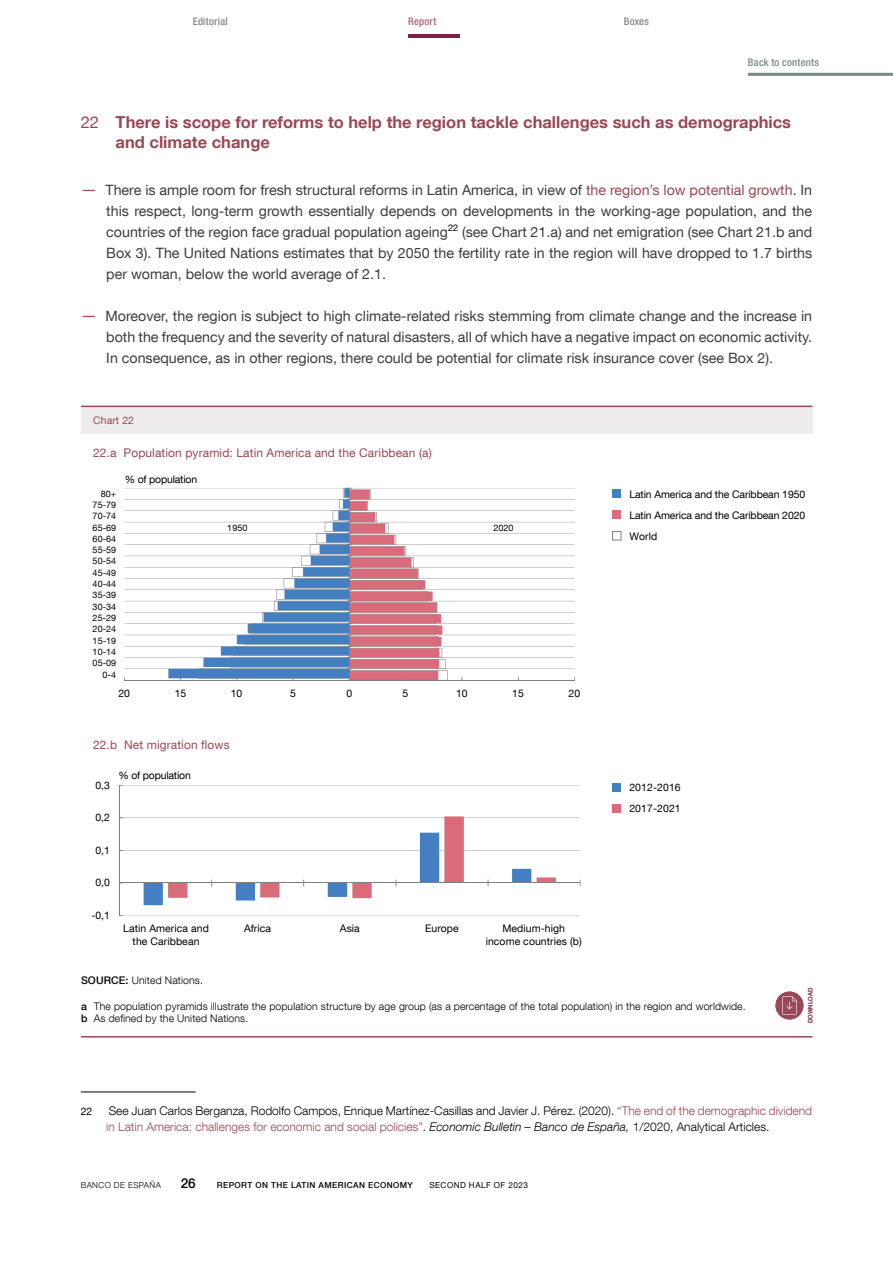
<style>
.page{position:relative;width:893px;height:1263px;background:#fff}
.page>*{position:absolute;margin:0;border:0;box-sizing:border-box;transform-origin:0 0}
.Título_fichas{font:700 16.5px/19.8px "Bd E Neue Helvetica";color:#984856}
.Texto_ficha_Bullets{font:14.25px/21px "Bd E Neue Helvetica";color:#3c3c3b;text-align:justify}
.t1{font:500 13.5px "Bd E Neue Helvetica";color:#000}
.Citas_10_fichas{font:300 12px/16.5px "Bd E Neue Helvetica";color:#000}
.t2{font:12px "Bd E Neue Helvetica";letter-spacing:.01em;color:#984856}
.Citas_10_fichas-2{font:10.5px/12.6px "Bd E Neue Helvetica";letter-spacing:-.005em;color:#000;text-align:center}
.t3{font:300 10.5px/12.6px "Bd E Neue Helvetica";letter-spacing:.01em;color:#000}
.t4{font:500 condensed 10.5px "Bd E Neue Helvetica";letter-spacing:.025em;color:#7a8785}
.t5{font:10.5px "Bd E Neue Helvetica";letter-spacing:.01em;color:#984856}
.t6{font:500 condensed 10.5px "Bd E Neue Helvetica";letter-spacing:.025em;color:#a6627e}
.t7{font:9px "Bd E Neue Helvetica";letter-spacing:.005em;color:#000}
.t8{font:500 8.25px "Bd E Neue Helvetica";letter-spacing:.05em;color:#000}
.t9{font:8.25px "Bd E Neue Helvetica";letter-spacing:.05em;color:#000}
.t10{font:300 8.25px "Bd E Neue Helvetica";letter-spacing:.05em;color:#000}
.t11{font:500 6px "Bd E Neue Helvetica";color:#984856}
.s1{font-weight:400}
.s2{font-size:16.5px;color:#9b515d}
.s3{color:#984856}
.s4{font-weight:500}
.s5{font-style:italic}
</style>
<div class="page">
<hr style="left:408px;top:34px;width:52px;height:4px;background:#801f47">
<hr style="left:748px;top:73px;width:145px;height:3px;background:#7a8785">
<hr style="left:81px;top:1091px;width:115px;height:1px;background:#000">
<hr style="left:81px;top:1036px;width:731px;height:1px;background:#984856">
<hr style="left:119px;top:915px;width:461px;height:1px;background:#a6a5a5">
<hr style="left:119px;top:850px;width:461px;height:1px;background:#a6a5a5">
<hr style="left:119px;top:817px;width:461px;height:1px;background:#a6a5a5">
<hr style="left:119px;top:785px;width:461px;height:1px;background:#a6a5a5">
<hr style="left:119px;top:785px;width:1px;height:130px;background:#7f8080">
<hr style="left:119px;top:882px;width:461px;height:1px;background:#7f8080">
<svg style="left:144px;top:816px;width:412px;height:89px"></svg>
<hr style="left:124px;top:668px;width:451px;height:1px;background:#a6a5a5">
<hr style="left:124px;top:657px;width:451px;height:1px;background:#a6a5a5">
<hr style="left:124px;top:646px;width:451px;height:1px;background:#a6a5a5">
<hr style="left:124px;top:635px;width:451px;height:1px;background:#a6a5a5">
<hr style="left:124px;top:623px;width:451px;height:1px;background:#a6a5a5">
<hr style="left:124px;top:612px;width:451px;height:1px;background:#a6a5a5">
<hr style="left:124px;top:601px;width:451px;height:1px;background:#a6a5a5">
<hr style="left:124px;top:589px;width:451px;height:1px;background:#a6a5a5">
<hr style="left:124px;top:578px;width:451px;height:1px;background:#a6a5a5">
<hr style="left:124px;top:567px;width:451px;height:1px;background:#a6a5a5">
<hr style="left:124px;top:556px;width:451px;height:1px;background:#a6a5a5">
<hr style="left:124px;top:544px;width:451px;height:1px;background:#a6a5a5">
<hr style="left:124px;top:533px;width:451px;height:1px;background:#a6a5a5">
<hr style="left:124px;top:522px;width:451px;height:1px;background:#a6a5a5">
<hr style="left:124px;top:510px;width:451px;height:1px;background:#a6a5a5">
<hr style="left:124px;top:499px;width:451px;height:1px;background:#a6a5a5">
<hr style="left:124px;top:488px;width:451px;height:1px;background:#a6a5a5">
<hr style="left:124px;top:680px;width:451px;height:1px;background:#7f8080">
<svg style="left:168px;top:488px;width:280px;height:192px"></svg>
<div style="left:613px;top:804px;width:8px;height:8px;background:#da6b7a"></div>
<div style="left:613px;top:783px;width:8px;height:8px;background:#4480c1"></div>
<div style="left:612px;top:531px;width:9px;height:9px;border:1px solid #7f8080"></div>
<div style="left:613px;top:511px;width:8px;height:8px;background:#da6b7a"></div>
<div style="left:613px;top:490px;width:8px;height:8px;background:#4480c1"></div>
<div style="left:81px;top:406px;width:731px;height:28px;background:#efeced"></div>
<hr style="left:81px;top:406px;width:731px;height:1px;background:#984856">
<div style="left:775px;top:991px;width:28px;height:28px;background:#984856;border-radius:50%"></div>
<svg style="left:782px;top:996px;width:15px;height:19px"></svg>
<p class="t4" style="left:193px;top:15px;width:37px">Editorial</p>
<p class="t6" style="left:408px;top:15px;width:30px">Report</p>
<p class="t4" style="left:624px;top:15px;width:27px">Boxes</p>
<p class="t4" style="left:748px;top:56px;width:72px">Back to contents</p>
<p class="Título_fichas" style="left:116px;top:112px;width:677px;text-indent:-35px"><span class="s1">22</span> There is scope for reforms to help the region tackle challenges such as demographics and climate change</p>
<p class="Texto_ficha_Bullets" style="left:106px;top:179px;width:707px;text-indent:-26px"><span class="s2">—</span> There is ample room for fresh structural reforms in Latin America, in view of <span class="s3">the region’s low potential growth</span>. In this respect, long-term growth essentially depends on developments in the working-age population, and the countries of the region face gradual population ageing<sup>22</sup> (see Chart 21.a) and net emigration (see Chart 21.b and Box 3). The United Nations estimates that by 2050 the fertility rate in the region will have dropped to 1.7 births per woman, below the world average of 2.1.</p>
<p class="Texto_ficha_Bullets" style="left:106px;top:305px;width:707px;text-indent:-26px"><span class="s2">—</span> Moreover, the region is subject to high climate-related risks stemming from climate change and the increase in both the frequency and the severity of natural disasters, all of which have a negative impact on economic activity.<br>In consequence, as in other regions, there could be potential for climate risk insurance cover (see Box 2).</p>
<p class="t5" style="left:93px;top:413px;width:42px">Chart 22</p>
<p class="t2" style="left:93px;top:445px;width:340px">22.a Population pyramid: Latin America and the Caribbean (a)</p>
<p class="t7" style="left:101px;top:488px;width:17px">80+</p>
<p class="t7" style="left:93px;top:499px;width:25px">75-79</p>
<p class="t7" style="left:93px;top:510px;width:25px">70-74</p>
<p class="t7" style="left:93px;top:522px;width:25px">65-69</p>
<p class="t7" style="left:93px;top:533px;width:25px">60-64</p>
<p class="t7" style="left:93px;top:544px;width:25px">55-59</p>
<p class="t7" style="left:93px;top:556px;width:25px">50-54</p>
<p class="t7" style="left:93px;top:567px;width:25px">45-49</p>
<p class="t7" style="left:93px;top:578px;width:25px">40-44</p>
<p class="t7" style="left:93px;top:589px;width:25px">35-39</p>
<p class="t7" style="left:93px;top:601px;width:25px">30-34</p>
<p class="t7" style="left:93px;top:612px;width:25px">25-29</p>
<p class="t7" style="left:93px;top:624px;width:25px">20-24</p>
<p class="t7" style="left:93px;top:635px;width:25px">15-19</p>
<p class="t7" style="left:93px;top:646px;width:25px">10-14</p>
<p class="t7" style="left:93px;top:657px;width:25px">05-09</p>
<p class="t7" style="left:103px;top:669px;width:15px">0-4</p>
<p class="Citas_10_fichas-2" style="left:125px;top:473px;width:74px">% of population</p>
<p class="t7" style="left:227px;top:523px;width:22px">1950</p>
<p class="t7" style="left:494px;top:523px;width:22px">2020</p>
<p class="Citas_10_fichas-2" style="left:118px;top:686px;width:13px">20</p>
<p class="Citas_10_fichas-2" style="left:175px;top:686px;width:13px">15</p>
<p class="Citas_10_fichas-2" style="left:231px;top:686px;width:13px">10</p>
<p class="Citas_10_fichas-2" style="left:290px;top:686px;width:7px">5</p>
<p class="Citas_10_fichas-2" style="left:346px;top:686px;width:7px">0</p>
<p class="Citas_10_fichas-2" style="left:403px;top:686px;width:7px">5</p>
<p class="Citas_10_fichas-2" style="left:456px;top:686px;width:13px">10</p>
<p class="Citas_10_fichas-2" style="left:512px;top:686px;width:13px">15</p>
<p class="Citas_10_fichas-2" style="left:569px;top:686px;width:13px">20</p>
<p class="t2" style="left:93px;top:737px;width:138px">22.b Net migration flows</p>
<p class="Citas_10_fichas-2" style="left:95px;top:778px;width:16px">0,3</p>
<p class="Citas_10_fichas-2" style="left:95px;top:811px;width:16px">0,2</p>
<p class="Citas_10_fichas-2" style="left:95px;top:843px;width:16px">0,1</p>
<p class="Citas_10_fichas-2" style="left:95px;top:876px;width:16px">0,0</p>
<p class="Citas_10_fichas-2" style="left:91px;top:908px;width:20px">-0,1</p>
<p class="Citas_10_fichas-2" style="left:118px;top:769px;width:74px">% of population</p>
<p class="Citas_10_fichas-2" style="left:244px;top:922px;width:29px">Africa</p>
<p class="Citas_10_fichas-2" style="left:340px;top:922px;width:22px">Asia</p>
<p class="Citas_10_fichas-2" style="left:425px;top:922px;width:35px">Europe</p>
<p class="Citas_10_fichas-2" style="left:123px;top:922px;width:87px">Latin America and the Caribbean</p>
<p class="Citas_10_fichas-2" style="left:486px;top:922px;width:98px">Medium-high income countries (b)</p>
<p class="Citas_10_fichas-2" style="left:629px;top:487px;width:177px">Latin America and the Caribbean 1950</p>
<p class="Citas_10_fichas-2" style="left:629px;top:508px;width:177px">Latin America and the Caribbean 2020</p>
<p class="Citas_10_fichas-2" style="left:629px;top:529px;width:30px">World</p>
<p class="Citas_10_fichas-2" style="left:629px;top:781px;width:53px">2012-2016</p>
<p class="Citas_10_fichas-2" style="left:629px;top:802px;width:53px">2017-2021</p>
<p class="t3" style="left:81px;top:973px;width:123px"><span class="s4">SOURCE:</span> United Nations.</p>
<p class="t3" style="left:81px;top:999px;width:666px"><span class="s4">a</span> The population pyramids illustrate the population structure by age group (as a percentage of the total population) in the region and worldwide. <span class="s4">b</span> As defined by the United Nations.</p>
<p class="t11" style="left:807px;top:1023px;width:37px;rotate:-90deg">DOWNLOAD</p>
<p class="Citas_10_fichas-2" style="left:81px;top:1104px;width:13px">22</p>
<p class="Citas_10_fichas" style="left:106px;top:1102px;width:707px">See Juan Carlos Berganza, Rodolfo Campos, Enrique Martínez-Casillas and Javier J. Pérez. (2020). <span class="s3">“The end of the demographic dividend in Latin America: challenges for economic and social policies”</span>. <span class="s5">Economic Bulletin – Banco de España,</span> 1/2020, Analytical Articles.</p>
<p class="t10" style="left:81px;top:1180px;width:82px">BANCO DE ESPAÑA</p>
<p class="t1" style="left:181px;top:1175px;width:16px">26</p>
<p class="t8" style="left:217px;top:1180px;width:198px">REPORT ON THE LATIN AMERICAN ECONOMY</p>
<p class="t9" style="left:429px;top:1180px;width:100px">SECOND HALF OF 2023</p>
</div>
